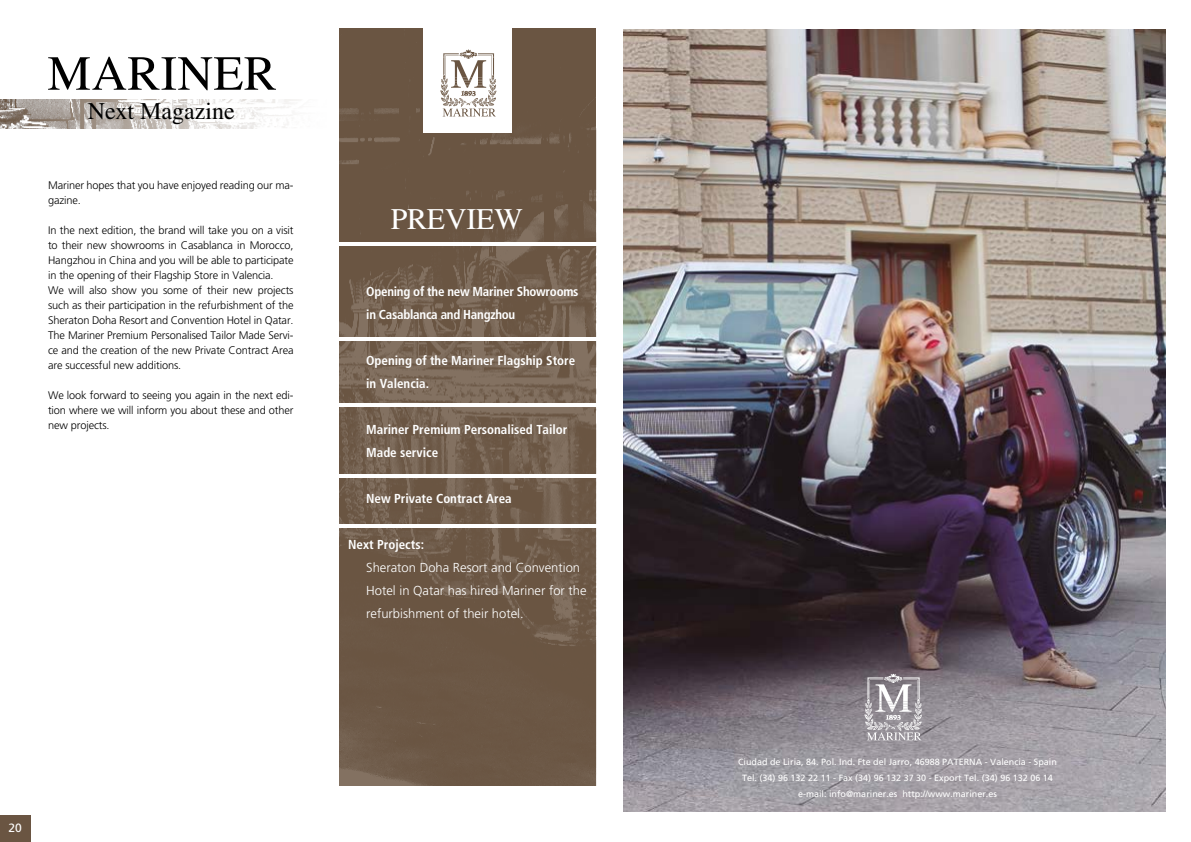
<style>
.page{position:relative;width:1191px;height:842px;background:#fff}
.page>*{position:absolute;margin:0;border:0;box-sizing:border-box;transform-origin:0 0}
.t1{font:30px "Times";letter-spacing:-.01em;color:#fff}
.t2{font:24px "Times";color:#000}
.t3{font:18px "Frutiger";color:#fff}
.t4{font:700 condensed 13px/23px "Frutiger";color:#fff}
.t5{font:300 13px/23px "Frutiger";color:#fff}
.t6{font:700 condensed 13px/23px "Frutiger";letter-spacing:-.02em;color:#fff}
.t7{font:12px "Frutiger";color:#fff}
.t8{font:300 11px/15px "Frutiger";letter-spacing:-.01em;color:#000}
.t9{font:9px/16px "Frutiger";color:#fff;text-align:center}
</style>
<div class="page">
<img style="left:339px;top:30px;width:257px;height:755px">
<img style="left:0;top:99px;width:297px;height:29px">
<svg style="left:48px;top:57px;width:228px;height:33px"></svg>
<hr style="left:326px;top:242px;width:307px;height:4px;background:#fff">
<hr style="left:326px;top:337px;width:307px;height:3px;background:#fff">
<hr style="left:326px;top:403px;width:307px;height:4px;background:#fff">
<hr style="left:326px;top:474px;width:307px;height:4px;background:#fff">
<hr style="left:326px;top:524px;width:307px;height:4px;background:#fff">
<img style="left:624px;top:30px;width:541px;height:781px">
<svg style="left:864px;top:674px;width:58px;height:66px;background:#a9a4aa"></svg>
<div style="left:423px;top:20px;width:89px;height:113px;background:#fff"></div>
<svg style="left:440px;top:50px;width:56px;height:67px"></svg>
<div style="left:0;top:815px;width:31px;height:27px;background:#6a5542"></div>
<h2 class="t2" style="left:88px;top:98px;width:148px">Next Magazine</h2>
<p class="t8" style="left:48px;top:177px;width:247px">Mariner hopes that you have enjoyed reading our ma&shy;gazine.</p>
<p class="t8" style="left:48px;top:222px;width:247px">In the next edition, the brand will take you on a visit to their new showrooms in Casablanca in Morocco, Hangzhou in China and you will be able to participate in the opening of their Flagship Store in Valencia.<br>We will also show you some of their new projects such as their participation in the refurbishment of the Sheraton Doha Resort and Convention Hotel in Qatar.<br>The Mariner Premium Personalised Tailor Made Servi&shy;ce and the creation of the new Private Contract Area are successful new additions.</p>
<p class="t8" style="left:48px;top:387px;width:247px;text-align:justify">We look forward to seeing you again in the next edi&shy;tion where we will inform you about these and other new projects.</p>
<h1 class="t1" style="left:391px;top:202px;width:133px">PREVIEW</h1>
<p class="t6" style="left:366px;top:280px;width:214px">Opening of the new Mariner Showrooms in Casablanca and Hangzhou</p>
<p class="t4" style="left:366px;top:349px;width:211px">Opening of the Mariner Flagship Store in Valencia.</p>
<p class="t4" style="left:366px;top:418px;width:203px">Mariner Premium Personalised Tailor<br>Made service</p>
<p class="t4" style="left:366px;top:487px;width:147px">New Private Contract Area</p>
<p class="t4" style="left:348px;top:533px;width:77px">Next Projects:</p>
<p class="t5" style="left:366px;top:556px;width:222px">Sheraton Doha Resort and Convention<br>Hotel in Qatar has hired Mariner for the refurbishment of their hotel.</p>
<p class="t7" style="left:9px;top:820px;width:15px">20</p>
<h3 class="t3" style="left:5px;top:819px;width:22px">02</h3>
<p class="t9" style="left:738px;top:754px;width:320px">Ciudad de Liria, 84. Pol. Ind. Fte del Jarro, 46988 PATERNA - Valencia - Spain<br>Tel. (34) 96 132 22 11 - Fax (34) 96 132 37 30 - Export Tel. (34) 96 132 06 14 e-mail: info@mariner.es http://www.mariner.es</p>
</div>
